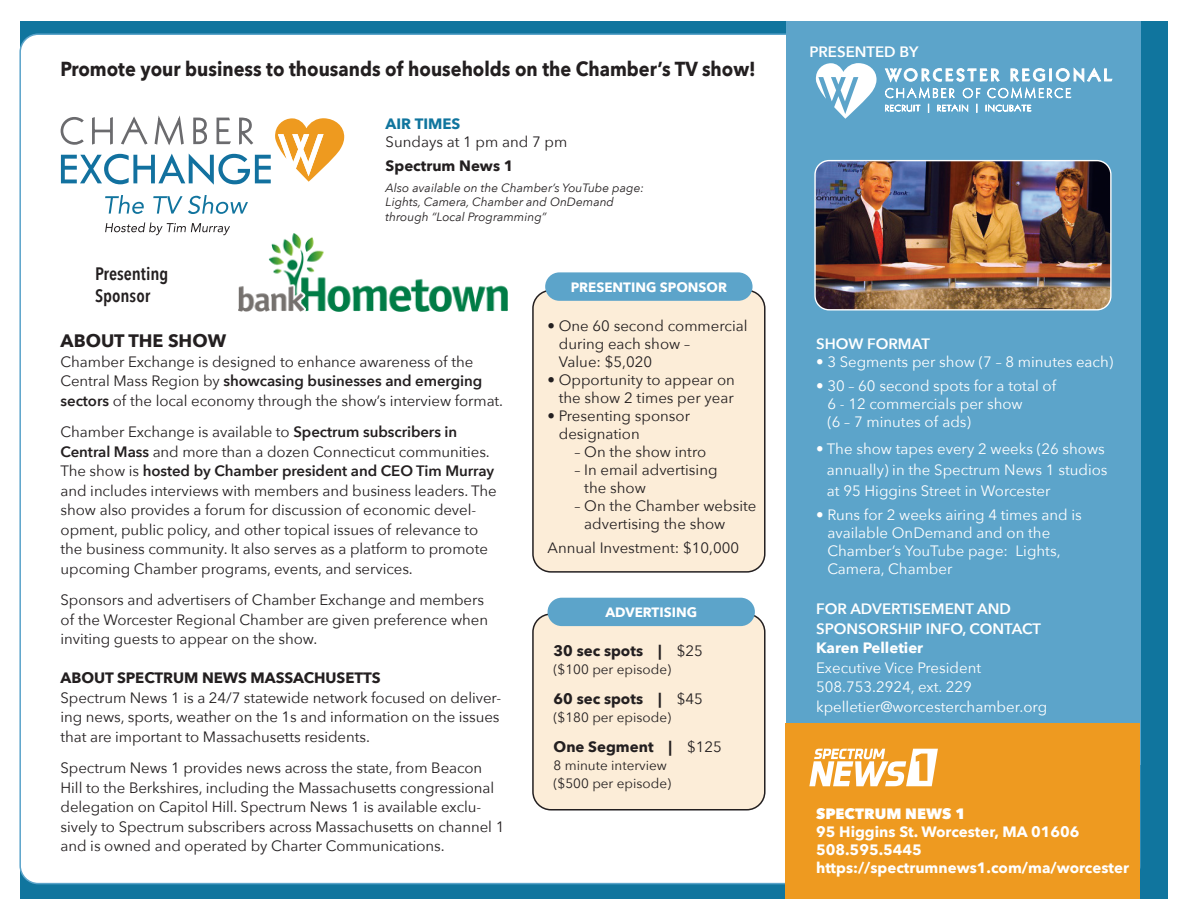
<style>
.page{position:relative;width:1188px;height:918px;background:#fff}
.page>*{position:absolute;margin:0;border:0;box-sizing:border-box;transform-origin:0 0}
.t1{font:700 20.25px "Avenir Next";color:#231f20;scale:.9 1}
.t2{font:600 18px/21.6px "Avenir Next Condensed";color:#231f20}
.t3{font:700 18px "Avenir Next";color:#231f20}
.BT{font:15px/19.5px "Avenir Next";letter-spacing:-.005em;color:#231f20}
.Reverse{font:15px/18px "Avenir Next";color:#fff}
.t4{font:700 15px "Avenir Next";color:#fff}
.spots{font:700 15px "Avenir Next";letter-spacing:-.005em;color:#231f20}
.t5{font:600 15px/19.5px "Avenir Next";color:#fff}
.BT-2{font:700 15px "Avenir Next";color:#231f20}
.t6{font:800 15px "Avenir Next";color:#fff}
.t7{font:700 15px "Avenir Next";color:#10759e}
.spots-2{font:13.5px "Avenir Next";color:#231f20}
.t8{font:700 13.5px "Avenir Next";color:#fff}
.BT-3{font:13.5px "Avenir Next";color:#231f20}
.t9{font:italic 12px/14.4px "Avenir Next";color:#231f20}
.s1{font-weight:600}
.s2{font-weight:400}
</style>
<div class="page">
<div style="left:20px;top:21px;width:1148px;height:878px;background:#10759e"></div>
<div style="left:20px;top:34px;width:1120px;height:850px;background:#fff;border-radius:18px"></div>
<div style="left:786px;top:21px;width:354px;height:744px;background:#5ca4ca"></div>
<div style="left:786px;top:723px;width:354px;height:176px;background:#ee9a20"></div>
<svg style="left:809px;top:749px;width:129px;height:37px"></svg>
<div style="left:533px;top:290px;width:232px;height:282px;background:#fcedd8;border-radius:18px"></div>
<div style="left:532px;top:290px;width:234px;height:283px;border:2px solid #231f20;border-radius:18px"></div>
<div style="left:533px;top:614px;width:232px;height:196px;background:#fcedd8;border-radius:18px"></div>
<div style="left:532px;top:613px;width:234px;height:198px;border:2px solid #231f20;border-radius:18px"></div>
<div style="left:545px;top:272px;width:208px;height:29px;background:#5ca4ca;border-radius:14px"></div>
<div style="left:548px;top:598px;width:207px;height:28px;background:#5ca4ca;border-radius:14px"></div>
<img style="left:816px;top:162px;width:294px;height:147px">
<div style="left:814px;top:160px;width:298px;height:151px;border:1px solid #fff;border-radius:14px"></div>
<svg style="left:105px;top:195px;width:39px;height:19px"></svg>
<svg style="left:153px;top:195px;width:95px;height:19px"></svg>
<svg style="left:105px;top:222px;width:125px;height:13px"></svg>
<svg style="left:61px;top:115px;width:283px;height:70px"></svg>
<svg style="left:885px;top:67px;width:227px;height:46px"></svg>
<svg style="left:816px;top:63px;width:61px;height:56px"></svg>
<img style="left:239px;top:234px;width:269px;height:77px">
<p class="t1" style="left:61px;top:51px;width:774px">Promote your business to thousands of households on the Chamber’s TV show!</p>
<p class="t2" style="left:95px;top:262px;width:75px">Presenting<br>Sponsor</p>
<p class="t7" style="left:386px;top:111px;width:76px">AIR TIMES</p>
<p class="BT" style="left:386px;top:132px;width:183px">Sundays at 1 pm and 7 pm</p>
<p class="spots" style="left:386px;top:153px;width:129px">Spectrum News 1</p>
<p class="t9" style="left:386px;top:180px;width:260px">Also available on the Chamber’s YouTube page:<br>Lights, Camera, Chamber and OnDemand through “Local Programming”</p>
<p class="t8" style="left:571px;top:276px;width:158px">PRESENTING SPONSOR</p>
<p class="t3" style="left:61px;top:326px;width:167px">ABOUT THE SHOW</p>
<p class="BT" style="left:61px;top:351px;width:444px">Chamber Exchange is designed to enhance awareness of the<br>Central Mass Region by <span class="s1">showcasing businesses and emerging sectors</span> of the local economy through the show’s interview format.</p>
<p class="BT" style="left:61px;top:422px;width:438px">Chamber Exchange is available to <span class="s1">Spectrum subscribers in Central Mass</span> and more than a dozen Connecticut communities.<br>The show is <span class="s1">hosted by Chamber president and CEO Tim Murray </span>and includes interviews with members and business leaders. The show also provides a forum for discussion of economic devel&shy;opment, public policy, and other topical issues of relevance to the business community. It also serves as a platform to promote upcoming Chamber programs, events, and services.</p>
<p class="BT" style="left:61px;top:590px;width:429px">Sponsors and advertisers of Chamber Exchange and members of the Worcester Regional Chamber are given preference when inviting guests to appear on the show.</p>
<p class="spots" style="left:61px;top:665px;width:322px">ABOUT SPECTRUM NEWS MASSACHUSETTS</p>
<p class="BT" style="left:61px;top:687px;width:442px;text-align:justify">Spectrum News 1 is a 24/7 statewide network focused on deliver&shy;ing news, sports, weather on the 1s and information on the issues that are important to Massachusetts residents.</p>
<p class="BT" style="left:61px;top:758px;width:445px">Spectrum News 1 provides news across the state, from Beacon Hill to the Berkshires, including the Massachusetts congressional delegation on Capitol Hill. Spectrum News 1 is available exclu&shy;sively to Spectrum subscribers across Massachusetts on channel 1 and is owned and operated by Charter Communications.</p>
<p class="BT" style="left:559px;top:316px;width:190px;line-height:18px;text-indent:-11px">• One 60 second commercial during each show –<br>Value: $5,020</p>
<p class="BT" style="left:548px;top:370px;width:189px;line-height:18px;text-align:right">• Opportunity to appear on the show 2 times per year</p>
<p class="BT" style="left:559px;top:406px;width:133px;line-height:18px;text-indent:-11px">• Presenting sponsor designation</p>
<p class="BT" style="left:575px;top:441px;width:133px">– On the show intro</p>
<p class="BT" style="left:584px;top:460px;width:135px;line-height:18px;text-indent:-10px">– In email advertising the show</p>
<p class="BT" style="left:584px;top:496px;width:174px;line-height:18px;text-indent:-10px">– On the Chamber website advertising the show</p>
<p class="BT" style="left:548px;top:537px;width:193px">Annual Investment: $10,000</p>
<p class="t8" style="left:605px;top:601px;width:93px">ADVERTISING</p>
<p class="BT-2" style="left:554px;top:637px;width:151px">30 sec spots | <span class="s2">$25</span></p>
<p class="BT-3" style="left:554px;top:658px;width:119px">($100 per episode)</p>
<p class="spots" style="left:554px;top:685px;width:151px">60 sec spots | <span class="s2">$45</span></p>
<p class="spots-2" style="left:554px;top:706px;width:119px">($180 per episode)</p>
<p class="spots" style="left:554px;top:733px;width:170px">One Segment | <span class="s2">$125</span></p>
<p class="spots-2" style="left:554px;top:754px;width:115px">8 minute interview</p>
<p class="spots-2" style="left:554px;top:772px;width:119px">($500 per episode)</p>
<p class="t5" style="left:809px;top:42px;width:111px">PRESENTED BY</p>
<p class="t5" style="left:816px;top:333px;width:115px">SHOW FORMAT</p>
<p class="Reverse" style="left:816px;top:352px;width:299px">• 3 Segments per show (7 – 8 minutes each)</p>
<p class="Reverse" style="left:827px;top:376px;width:230px;text-indent:-11px">• 30 – 60 second spots for a total of<br>6 - 12 commercials per show<br>(6 – 7 minutes of ads)</p>
<p class="Reverse" style="left:827px;top:437px;width:282px;line-height:21px;text-indent:-11px">• The show tapes every 2 weeks (26 shows annually) in the Spectrum News 1 studios at 95 Higgins Street in Worcester</p>
<p class="Reverse" style="left:827px;top:505px;width:256px;text-indent:-11px">• Runs for 2 weeks airing 4 times and is available OnDemand and on the<br>Chamber’s YouTube page: Lights,<br>Camera, Chamber</p>
<p class="t5" style="left:816px;top:599px;width:227px">FOR ADVERTISEMENT AND<br>SPONSORSHIP INFO, CONTACT</p>
<p class="t4" style="left:816px;top:635px;width:109px">Karen Pelletier</p>
<p class="Reverse" style="left:816px;top:658px;width:167px">Executive Vice President</p>
<p class="Reverse" style="left:816px;top:678px;width:157px">508.753.2924, ext. 229</p>
<p class="Reverse" style="left:816px;top:697px;width:233px">kpelletier@worcesterchamber.org</p>
<p class="t6" style="left:816px;top:804px;width:151px">SPECTRUM NEWS 1</p>
<p class="t4" style="left:816px;top:818px;width:265px">95 Higgins St. Worcester, MA 01606</p>
<p class="t4" style="left:816px;top:836px;width:107px">508.595.5445</p>
<p class="t4" style="left:816px;top:854px;width:314px">https://spectrumnews1.com/ma/worcester</p>
</div>
